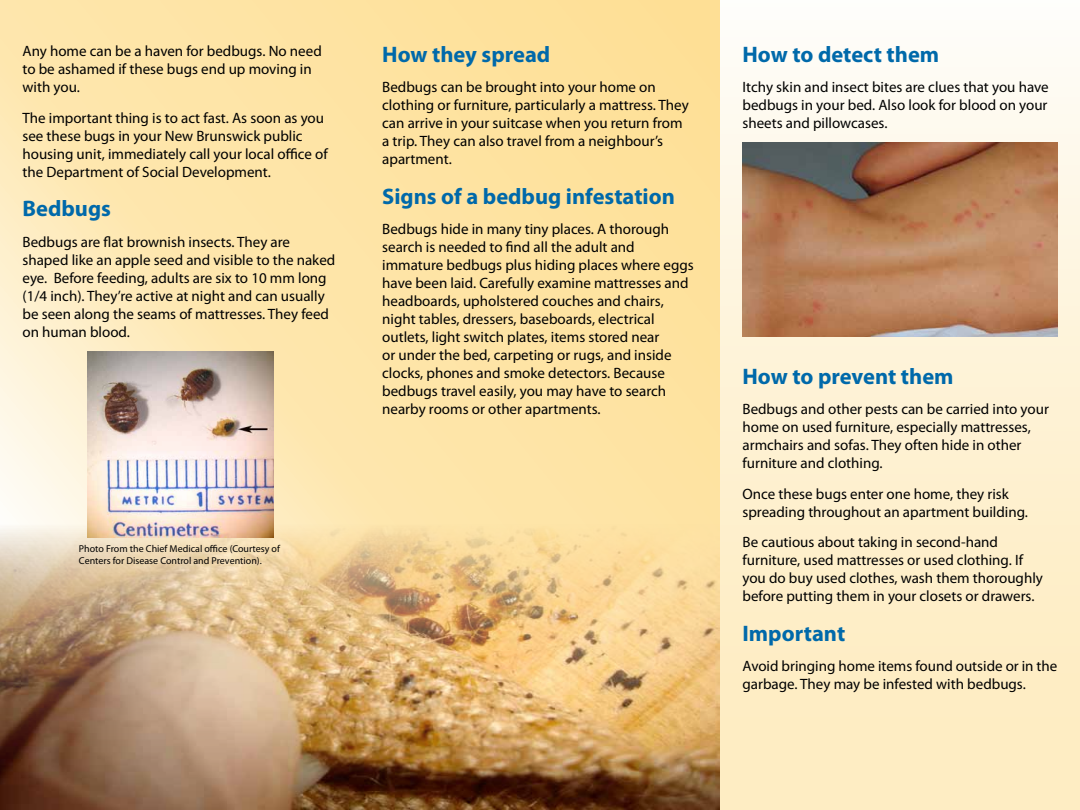
<style>
.page{position:relative;width:1080px;height:810px;background:#fff}
.page>*{position:absolute;margin:0;border:0;box-sizing:border-box;transform-origin:0 0}
.t1{font:700 22.5px "Myriad Pro";color:#0069aa}
.t2{font:15px/18px "Myriad Pro";color:#000}
.t3{font:10px/12px "Myriad Pro";color:#000}
</style>
<div class="page">
<svg style="left:0;top:0;width:720px;height:479px;fill:#fee5a8"></svg>
<img style="left:0;top:479px;width:720px;height:331px">
<div style="left:720px;top:0;width:360px;height:810px;background:linear-gradient(to bottom,#fefcf6,#feeaba)"></div>
<img style="left:87px;top:351px;width:186px;height:187px">
<img style="left:742px;top:142px;width:316px;height:194px">
<p class="t2" style="left:22px;top:43px;width:301px">Any home can be a haven for bedbugs. No need to be ashamed if these bugs end up moving in with you.</p>
<p class="t2" style="left:22px;top:109px;width:307px">The important thing is to act fast. As soon as you see these bugs in your New Brunswick public housing unit, immediately call your local office of the Department of Social Development.</p>
<h1 class="t1" style="left:22px;top:194px;width:90px">Bedbugs</h1>
<p class="t2" style="left:22px;top:233px;width:314px">Bedbugs are flat brownish insects. They are shaped like an apple seed and visible to the naked eye. Before feeding, adults are six to 10 mm long (1/4 inch). They’re active at night and can usually be seen along the seams of mattresses. They feed on human blood.</p>
<h1 class="t1" style="left:382px;top:40px;width:170px">How they spread</h1>
<p class="t2" style="left:382px;top:79px;width:308px">Bedbugs can be brought into your home on clothing or furniture, particularly a mattress. They can arrive in your suitcase when you return from a trip. They can also travel from a neighbour’s apartment.</p>
<h1 class="t1" style="left:382px;top:182px;width:294px">Signs of a bedbug infestation</h1>
<p class="t2" style="left:382px;top:221px;width:313px">Bedbugs hide in many tiny places. A thorough search is needed to find all the adult and immature bedbugs plus hiding places where eggs have been laid. Carefully examine mattresses and headboards, upholstered couches and chairs, night tables, dressers, baseboards, electrical outlets, light switch plates, items stored near<br>or under the bed, carpeting or rugs, and inside clocks, phones and smoke detectors. Because bedbugs travel easily, you may have to search nearby rooms or other apartments.</p>
<p class="t3" style="left:79px;top:543px;width:203px">Photo From the Chief Medical office (Courtesy of<br>Centers for Disease Control and Prevention).</p>
<h1 class="t1" style="left:742px;top:40px;width:198px">How to detect them</h1>
<p class="t2" style="left:742px;top:79px;width:308px;text-align:justify">Itchy skin and insect bites are clues that you have bedbugs in your bed. Also look for blood on your sheets and pillowcases.</p>
<h1 class="t1" style="left:742px;top:362px;width:213px">How to prevent them</h1>
<p class="t2" style="left:742px;top:401px;width:308px">Bedbugs and other pests can be carried into your home on used furniture, especially mattresses, armchairs and sofas. They often hide in other furniture and clothing.</p>
<p class="t2" style="left:742px;top:485px;width:287px">Once these bugs enter one home, they risk spreading throughout an apartment building.</p>
<p class="t2" style="left:742px;top:534px;width:302px">Be cautious about taking in second-hand furniture, used mattresses or used clothing. If you do buy used clothes, wash them thoroughly before putting them in your closets or drawers.</p>
<h1 class="t1" style="left:742px;top:619px;width:104px">Important</h1>
<p class="t2" style="left:742px;top:658px;width:316px">Avoid bringing home items found outside or in the garbage. They may be infested with bedbugs.</p>
</div>
